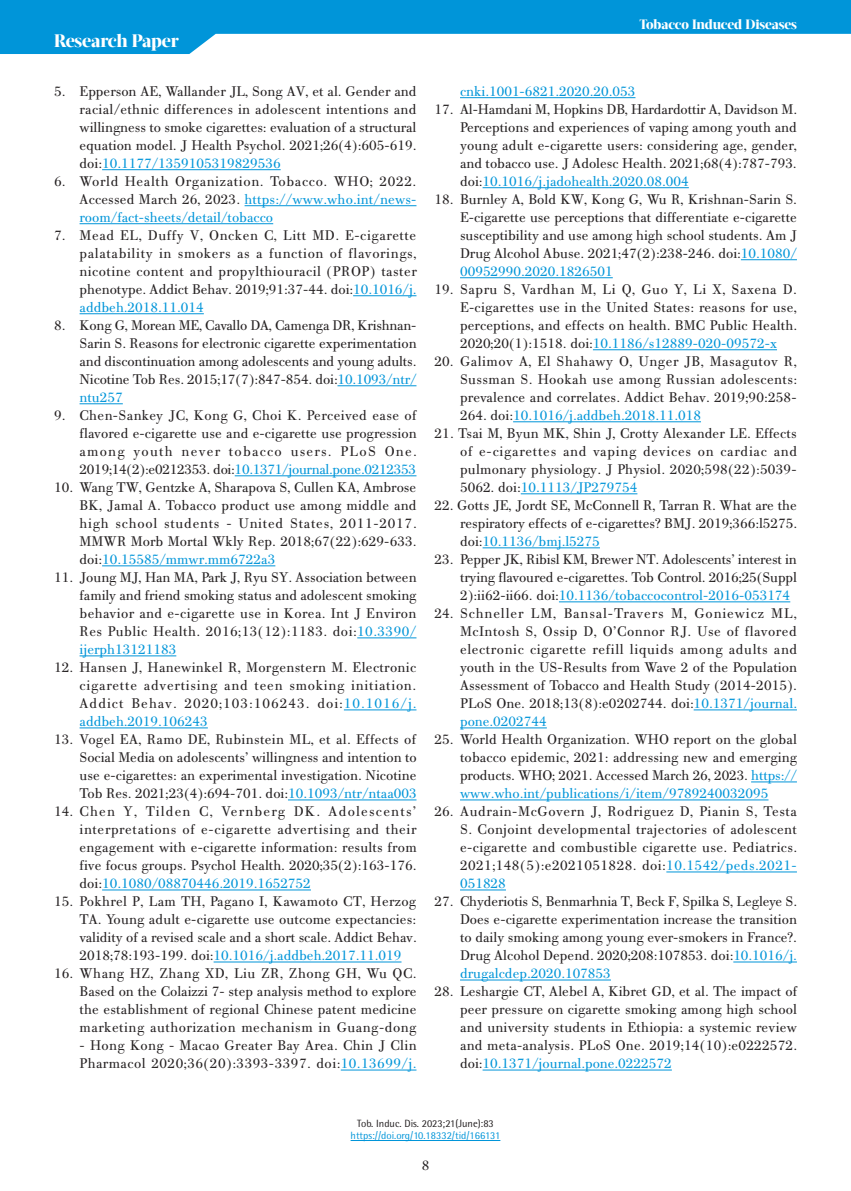
<style>
.page{position:relative;width:851px;height:1191px;background:#fff}
.page>*{position:absolute;margin:0;border:0;box-sizing:border-box;transform-origin:0 0}
.t1{font:800 18px "Acta Display W04";letter-spacing:-.01em;color:#fff}
.t2{font:15px/18px "PF Bodoni Text";color:#231f20;text-align:justify}
.t3{font:15px/18px "PF Bodoni Text";letter-spacing:.025em;color:#231f20}
.t4{font:15px "PF Bodoni Text";color:#0095d9}
.t5{font:800 13.5px "Acta Display W04";letter-spacing:-.01em;color:#fff}
.t6{font:10.5px "Rotis Semi Sans Hel";color:#0095d9}
.t7{font:10.5px "Rotis Semi Sans Hel";color:#231f20}
.s1{color:#0095d9}
</style>
<div class="page">
<svg style="left:0;top:0;width:850px;height:54px;fill:#0095d9"></svg>
<hr style="left:350px;top:1140px;width:150px;height:1px;background:#0095d9">
<hr style="left:102px;top:169px;width:178px;height:1px;background:#0095d9">
<hr style="left:244px;top:205px;width:172px;height:1px;background:#0095d9">
<hr style="left:80px;top:223px;width:193px;height:1px;background:#0095d9">
<hr style="left:353px;top:295px;width:63px;height:1px;background:#0095d9">
<hr style="left:80px;top:313px;width:124px;height:1px;background:#0095d9">
<hr style="left:337px;top:385px;width:79px;height:1px;background:#0095d9">
<hr style="left:80px;top:403px;width:43px;height:1px;background:#0095d9">
<hr style="left:235px;top:475px;width:181px;height:1px;background:#0095d9">
<hr style="left:102px;top:565px;width:173px;height:1px;background:#0095d9">
<hr style="left:357px;top:637px;width:59px;height:1px;background:#0095d9">
<hr style="left:80px;top:655px;width:96px;height:1px;background:#0095d9">
<hr style="left:344px;top:709px;width:72px;height:1px;background:#0095d9">
<hr style="left:80px;top:727px;width:128px;height:1px;background:#0095d9">
<hr style="left:288px;top:799px;width:128px;height:1px;background:#0095d9">
<hr style="left:102px;top:889px;width:209px;height:1px;background:#0095d9">
<hr style="left:213px;top:961px;width:188px;height:1px;background:#0095d9">
<hr style="left:341px;top:1069px;width:75px;height:1px;background:#0095d9">
<hr style="left:460px;top:97px;width:175px;height:1px;background:#0095d9">
<hr style="left:482px;top:187px;width:206px;height:1px;background:#0095d9">
<hr style="left:740px;top:259px;width:56px;height:1px;background:#0095d9">
<hr style="left:460px;top:277px;width:152px;height:1px;background:#0095d9">
<hr style="left:593px;top:349px;width:183px;height:1px;background:#0095d9">
<hr style="left:513px;top:421px;width:188px;height:1px;background:#0095d9">
<hr style="left:520px;top:493px;width:117px;height:1px;background:#0095d9">
<hr style="left:482px;top:547px;width:118px;height:1px;background:#0095d9">
<hr style="left:559px;top:601px;width:231px;height:1px;background:#0095d9">
<hr style="left:693px;top:709px;width:103px;height:1px;background:#0095d9">
<hr style="left:460px;top:727px;width:86px;height:1px;background:#0095d9">
<hr style="left:751px;top:781px;width:45px;height:1px;background:#0095d9">
<hr style="left:460px;top:799px;width:308px;height:1px;background:#0095d9">
<hr style="left:666px;top:871px;width:130px;height:1px;background:#0095d9">
<hr style="left:460px;top:889px;width:46px;height:1px;background:#0095d9">
<hr style="left:733px;top:961px;width:63px;height:1px;background:#0095d9">
<hr style="left:460px;top:979px;width:151px;height:1px;background:#0095d9">
<hr style="left:482px;top:1069px;width:189px;height:1px;background:#0095d9">
<p class="t1" style="left:54px;top:30px;width:126px">Research Paper</p>
<p class="t2" style="left:80px;top:82px;width:338px;text-indent:-26px">5. Epperson AE, Wallander JL, Song AV, et al. Gender and racial/ethnic differences in adolescent intentions and willingness to smoke cigarettes: evaluation of a structural equation model. J Health Psychol. 2021;26(4):605-619. doi:<span class="s1">10.1177/1359105319829536</span></p>
<p class="t2" style="left:80px;top:172px;width:338px;text-indent:-26px">6. World Health Organization. Tobacco. WHO; 2022.<br>Accessed March 26, 2023. <span class="s1">https://www.who.int/news&shy;room/fact-sheets/detail/tobacco</span></p>
<p class="t2" style="left:80px;top:226px;width:338px;text-indent:-26px">7. Mead EL, Duffy V, Oncken C, Litt MD. E-cigarette palatability in smokers as a function of flavorings, nicotine content and propylthiouracil (PROP) taster phenotype. Addict Behav. 2019;91:37-44. doi:<span class="s1">10.1016/j. addbeh.2018.11.014</span></p>
<p class="t2" style="left:80px;top:316px;width:338px;text-indent:-26px">8. Kong G, Morean ME, Cavallo DA, Camenga DR, Krishnan-Sarin S. Reasons for electronic cigarette experimentation and discontinuation among adolescents and young adults.<br>Nicotine Tob Res. 2015;17(7):847-854. doi:<span class="s1">10.1093/ntr/ ntu257</span></p>
<p class="t2" style="left:80px;top:406px;width:338px;text-indent:-26px">9. Chen-Sankey JC, Kong G, Choi K. Perceived ease of flavored e-cigarette use and e-cigarette use progression among youth never tobacco users. PLoS One.<br>2019;14(2):e0212353. doi:<span class="s1">10.1371/journal.pone.0212353</span></p>
<p class="t2" style="left:80px;top:478px;width:338px;text-indent:-26px">10. Wang TW, Gentzke A, Sharapova S, Cullen KA, Ambrose BK, Jamal A. Tobacco product use among middle and high school students - United States, 2011-2017.<br>MMWR Morb Mortal Wkly Rep. 2018;67(22):629-633. doi:<span class="s1">10.15585/mmwr.mm6722a3</span></p>
<p class="t2" style="left:80px;top:568px;width:338px;text-indent:-26px">11. Joung MJ, Han MA, Park J, Ryu SY. Association between family and friend smoking status and adolescent smoking behavior and e-cigarette use in Korea. Int J Environ Res Public Health. 2016;13(12):1183. doi:<span class="s1">10.3390/ ijerph13121183</span></p>
<p class="t2" style="left:80px;top:658px;width:338px;text-indent:-26px">12. Hansen J, Hanewinkel R, Morgenstern M. Electronic cigarette advertising and teen smoking initiation.<br>Addict Behav. 2020;103:106243. doi:<span class="s1">10.1016/j. addbeh.2019.106243</span></p>
<p class="t2" style="left:80px;top:730px;width:338px;text-indent:-26px">13. Vogel EA, Ramo DE, Rubinstein ML, et al. Effects of Social Media on adolescents’ willingness and intention to use e-cigarettes: an experimental investigation. Nicotine Tob Res. 2021;23(4):694-701. doi:<span class="s1">10.1093/ntr/ntaa003</span></p>
<p class="t2" style="left:80px;top:802px;width:338px;text-indent:-26px">14. Chen Y, Tilden C, Vernberg DK. Adolescents’ interpretations of e-cigarette advertising and their engagement with e-cigarette information: results from five focus groups. Psychol Health. 2020;35(2):163-176. doi:<span class="s1">10.1080/08870446.2019.1652752</span></p>
<p class="t2" style="left:80px;top:892px;width:338px;text-indent:-26px">15. Pokhrel P, Lam TH, Pagano I, Kawamoto CT, Herzog TA. Young adult e-cigarette use outcome expectancies: validity of a revised scale and a short scale. Addict Behav.<br>2018;78:193-199. doi:<span class="s1">10.1016/j.addbeh.2017.11.019</span></p>
<p class="t2" style="left:80px;top:964px;width:338px;text-indent:-26px">16. Whang HZ, Zhang XD, Liu ZR, Zhong GH, Wu QC.<br>Based on the Colaizzi 7- step analysis method to explore the establishment of regional Chinese patent medicine marketing authorization mechanism in Guang-dong</p>
<p class="t3" style="left:80px;top:1036px;width:338px">- Hong Kong - Macao Greater Bay Area. Chin J Clin<br>Pharmacol 2020;36(20):3393-3397. doi:<span class="s1">10.13699/j.</span></p>
<p class="t5" style="left:639px;top:17px;width:159px">Tobacco Induced Diseases</p>
<p class="t4" style="left:460px;top:83px;width:177px">cnki.1001-6821.2020.20.053</p>
<p class="t2" style="left:460px;top:100px;width:338px;text-indent:-26px">17. Al-Hamdani M, Hopkins DB, Hardardottir A, Davidson M.<br>Perceptions and experiences of vaping among youth and young adult e-cigarette users: considering age, gender, and tobacco use. J Adolesc Health. 2021;68(4):787-793. doi:<span class="s1">10.1016/j.jadohealth.2020.08.004</span></p>
<p class="t2" style="left:460px;top:190px;width:338px;text-indent:-26px">18. Burnley A, Bold KW, Kong G, Wu R, Krishnan-Sarin S.<br>E-cigarette use perceptions that differentiate e-cigarette susceptibility and use among high school students. Am J Drug Alcohol Abuse. 2021;47(2):238-246. doi:<span class="s1">10.1080/ 00952990.2020.1826501</span></p>
<p class="t2" style="left:460px;top:280px;width:338px;text-indent:-26px">19. Sapru S, Vardhan M, Li Q, Guo Y, Li X, Saxena D.<br>E-cigarettes use in the United States: reasons for use, perceptions, and effects on health. BMC Public Health.<br>2020;20(1):1518. doi:<span class="s1">10.1186/s12889-020-09572-x</span></p>
<p class="t2" style="left:460px;top:352px;width:338px;text-indent:-26px">20. Galimov A, El Shahawy O, Unger JB, Masagutov R, Sussman S. Hookah use among Russian adolescents: prevalence and correlates. Addict Behav. 2019;90:258- 264. doi:<span class="s1">10.1016/j.addbeh.2018.11.018</span></p>
<p class="t2" style="left:460px;top:424px;width:338px;text-indent:-26px">21. Tsai M, Byun MK, Shin J, Crotty Alexander LE. Effects of e-cigarettes and vaping devices on cardiac and pulmonary physiology. J Physiol. 2020;598(22):5039- 5062. doi:<span class="s1">10.1113/JP279754</span></p>
<p class="t2" style="left:460px;top:496px;width:338px;text-indent:-26px">22. Gotts JE, Jordt SE, McConnell R, Tarran R. What are the respiratory effects of e-cigarettes? BMJ. 2019;366:l5275. doi:<span class="s1">10.1136/bmj.l5275</span></p>
<p class="t2" style="left:460px;top:550px;width:338px;text-indent:-26px">23. Pepper JK, Ribisl KM, Brewer NT. Adolescents’ interest in trying flavoured e-cigarettes. Tob Control. 2016;25(Suppl 2):ii62-ii66. doi:<span class="s1">10.1136/tobaccocontrol-2016-053174</span></p>
<p class="t2" style="left:460px;top:604px;width:338px;text-indent:-26px">24. Schneller LM, Bansal-Travers M, Goniewicz ML, McIntosh S, Ossip D, O’Connor RJ. Use of flavored electronic cigarette refill liquids among adults and youth in the US-Results from Wave 2 of the Population Assessment of Tobacco and Health Study (2014-2015).<br>PLoS One. 2018;13(8):e0202744. doi:<span class="s1">10.1371/journal. pone.0202744</span></p>
<p class="t2" style="left:460px;top:730px;width:338px;text-indent:-26px">25. World Health Organization. WHO report on the global tobacco epidemic, 2021: addressing new and emerging products. WHO; 2021. Accessed March 26, 2023. <span class="s1">https:// www.who.int/publications/i/item/9789240032095</span></p>
<p class="t2" style="left:460px;top:802px;width:338px;text-indent:-26px">26. Audrain-McGovern J, Rodriguez D, Pianin S, Testa S. Conjoint developmental trajectories of adolescent e-cigarette and combustible cigarette use. Pediatrics.<br>2021;148(5):e2021051828. doi:<span class="s1">10.1542/peds.2021- 051828</span></p>
<p class="t2" style="left:460px;top:892px;width:338px;text-indent:-26px">27. Chyderiotis S, Benmarhnia T, Beck F, Spilka S, Legleye S.<br>Does e-cigarette experimentation increase the transition to daily smoking among young ever-smokers in France?.<br>Drug Alcohol Depend. 2020;208:107853. doi:<span class="s1">10.1016/j. drugalcdep.2020.107853</span></p>
<p class="t2" style="left:460px;top:982px;width:338px;text-indent:-26px">28. Leshargie CT, Alebel A, Kibret GD, et al. The impact of peer pressure on cigarette smoking among high school and university students in Ethiopia: a systemic review and meta-analysis. PLoS One. 2019;14(10):e0222572. doi:<span class="s1">10.1371/journal.pone.0222572</span></p>
<p class="t7" style="left:357px;top:1116px;width:138px">Tob. Induc. Dis. 2023;21(June):83</p>
<p class="t6" style="left:350px;top:1129px;width:151px">https://doi.org/10.18332/tid/166131</p>
<p class="t2" style="left:421px;top:1156px;width:9px">8</p>
</div>
